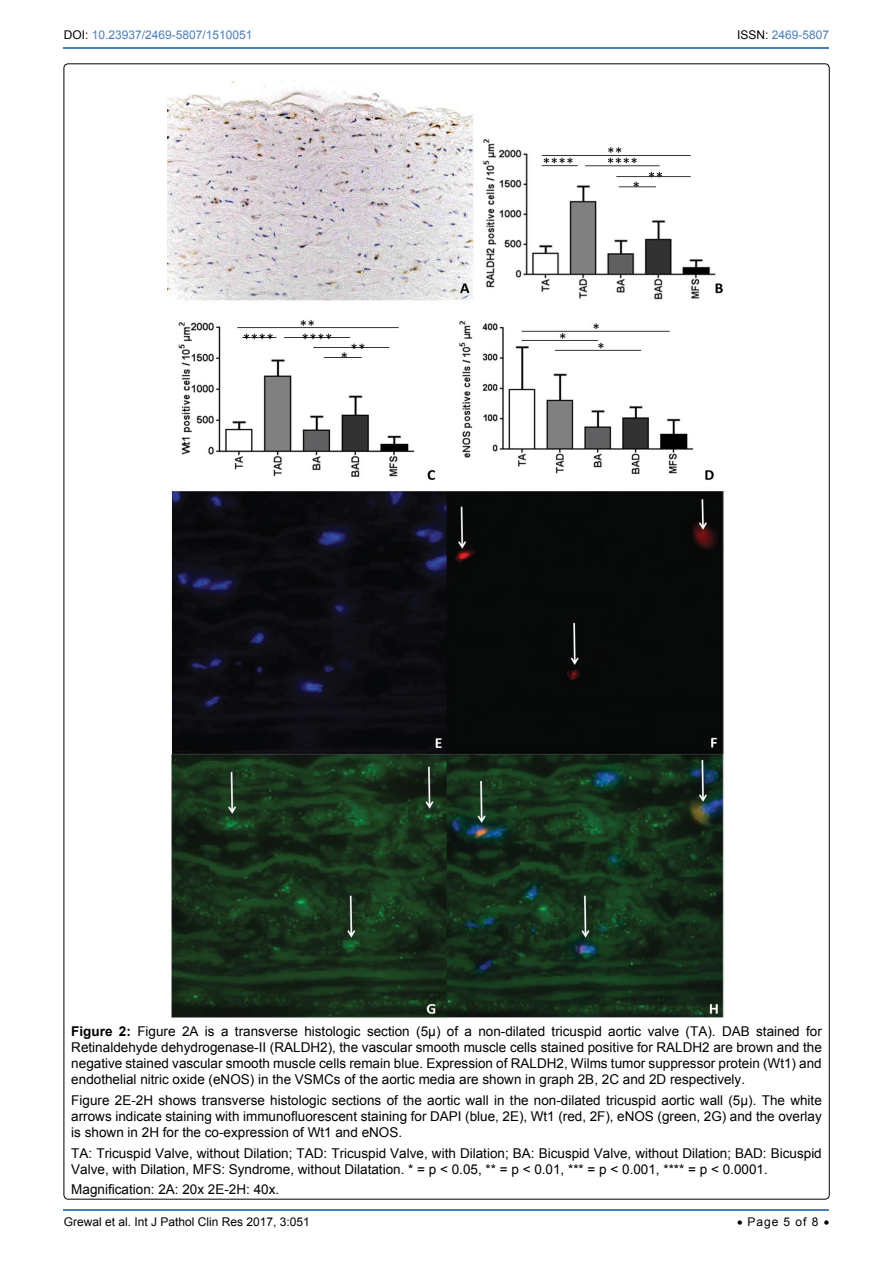
<style>
.page{position:relative;width:893px;height:1263px;background:#fff}
.page>*{position:absolute;margin:0;border:0;box-sizing:border-box;transform-origin:0 0}
.t1{font:13.5px/16.2px "Arial";color:#000;text-align:justify}
.t2{font:12px "Arial";color:#000}
.t3{font:12px "Arial";color:#487ec0}
.s1{color:#000}
.s2{font-weight:700}
</style>
<div class="page">
<hr style="left:64px;top:1209px;width:765px;height:2px;background:#487ec0">
<hr style="left:64px;top:47px;width:765px;height:2px;background:#487ec0">
<img style="left:168px;top:81px;width:556px;height:936px">
<p class="t3" style="left:64px;top:27px;width:190px"><span class="s1">DOI:</span> 10.23937/2469-5807/1510051</p>
<p class="t3" style="left:737px;top:27px;width:94px"><span class="s1">ISSN:</span> 2469-5807</p>
<p class="t1" style="left:71px;top:1023px;width:752px"><span class="s2">Figure 2:</span> Figure 2A is a transverse histologic section (5μ) of a non-dilated tricuspid aortic valve (TA). DAB stained for Retinaldehyde dehydrogenase-II (RALDH2), the vascular smooth muscle cells stained positive for RALDH2 are brown and the negative stained vascular smooth muscle cells remain blue. Expression of RALDH2, Wilms tumor suppressor protein (Wt1) and endothelial nitric oxide (eNOS) in the VSMCs of the aortic media are shown in graph 2B, 2C and 2D respectively.</p>
<p class="t1" style="left:71px;top:1092px;width:752px">Figure 2E-2H shows transverse histologic sections of the aortic wall in the non-dilated tricuspid aortic wall (5μ). The white arrows indicate staining with immunofluorescent staining for DAPI (blue, 2E), Wt1 (red, 2F), eNOS (green, 2G) and the overlay is shown in 2H for the co-expression of Wt1 and eNOS.</p>
<p class="t1" style="left:71px;top:1145px;width:752px">TA: Tricuspid Valve, without Dilation; TAD: Tricuspid Valve, with Dilation; BA: Bicuspid Valve, without Dilation; BAD: Bicuspid<br>Valve, with Dilation, MFS: Syndrome, without Dilatation. * = p &lt; 0.05, ** = p &lt; 0.01, *** = p &lt; 0.001, **** = p &lt; 0.0001.</p>
<p class="t1" style="left:71px;top:1181px;width:209px">Magnification: 2A: 20x 2E-2H: 40x.</p>
<p class="t2" style="left:64px;top:1214px;width:248px">Grewal et al. Int J Pathol Clin Res 2017, 3:051</p>
<p class="t2" style="left:737px;top:1214px;width:94px">• Page 5 of 8 •</p>
</div>
